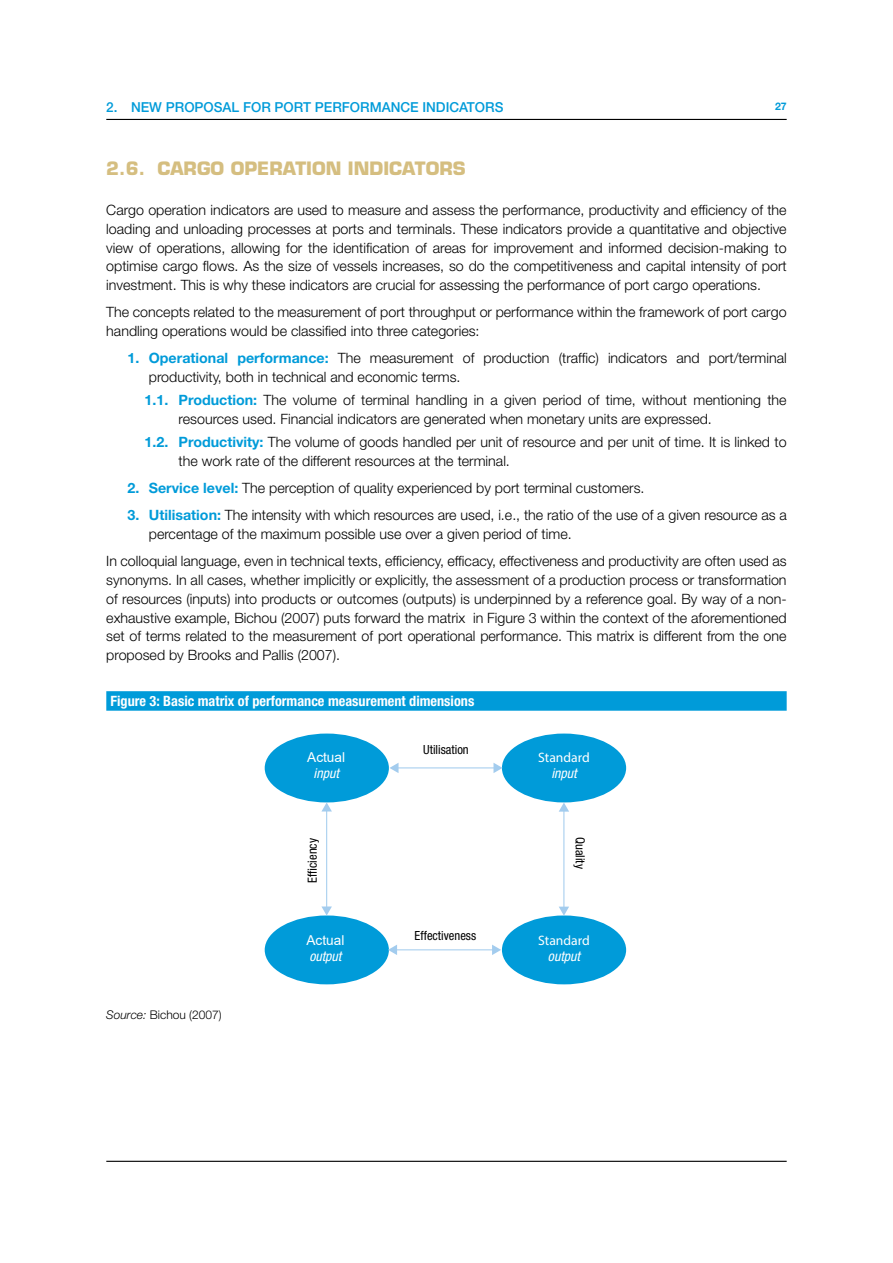
<style>
.page{position:relative;width:893px;height:1263px;background:#fff}
.page>*{position:absolute;margin:0;border:0;box-sizing:border-box;transform-origin:0 0}
.t1{font:700 18px "Eurostile LT Std";color:#d5be80}
.t2{font:300 14.25px/18.8px "Helvetica Neue LT Std";color:#000}
.t3{font:700 condensed 14.25px "Helvetica Neue LT Std";color:#fff}
.t4{font:500 13.8px "Helvetica Neue LT Std";color:#009bd9}
.t5{font:italic condensed 13.65px "Helvetica Neue LT Std";color:#fff}
.t6{font:13.65px "Myriad Pro";color:#fff}
.t7{font:13.65px "Arial";color:#fff}
.t8{font:condensed 12.6px "Helvetica Neue LT Std";color:#000}
.t9{font:300 12px "Helvetica Neue LT Std";color:#000}
.t10{font:700 10.5px "Helvetica Neue LT Std";color:#009bd9}
.s1{font-weight:700;color:#009bd9}
.s2{font-style:italic}
</style>
<div class="page">
<hr style="left:106px;top:119px;width:681px;height:1px;background:#000">
<hr style="left:106px;top:1161px;width:681px;height:1px;background:#000">
<div style="left:106px;top:691px;width:681px;height:20px;background:#009bd9"></div>
<div style="left:265px;top:733px;width:124px;height:69px;background:#009bd9;border-radius:50%"></div>
<div style="left:502px;top:733px;width:124px;height:69px;background:#009bd9;border-radius:50%"></div>
<div style="left:265px;top:915px;width:124px;height:69px;background:#009bd9;border-radius:50%"></div>
<div style="left:502px;top:915px;width:124px;height:69px;background:#009bd9;border-radius:50%"></div>
<hr style="left:326px;top:810px;width:1px;height:98px;background:#a3ccee">
<svg style="left:321px;top:802px;width:11px;height:9px"></svg>
<svg style="left:321px;top:906px;width:11px;height:9px"></svg>
<hr style="left:397px;top:767px;width:98px;height:1px;background:#a3ccee">
<svg style="left:493px;top:763px;width:10px;height:10px"></svg>
<svg style="left:389px;top:763px;width:10px;height:10px"></svg>
<hr style="left:396px;top:949px;width:98px;height:1px;background:#a3ccee">
<svg style="left:492px;top:945px;width:9px;height:10px"></svg>
<svg style="left:388px;top:945px;width:9px;height:10px"></svg>
<hr style="left:563px;top:810px;width:1px;height:98px;background:#a3ccee">
<svg style="left:559px;top:802px;width:10px;height:10px"></svg>
<svg style="left:559px;top:907px;width:10px;height:9px"></svg>
<p class="t4" style="left:106px;top:99px;width:399px">2. NEW PROPOSAL FOR PORT PERFORMANCE INDICATORS</p>
<p class="t10" style="left:775px;top:99px;width:13px">27</p>
<p class="t1" style="left:106px;top:157px;width:361px">2.6. CARGO OPERATION INDICATORS</p>
<p class="t2" style="left:106px;top:200px;width:682px;text-align:justify">Cargo operation indicators are used to measure and assess the performance, productivity and efficiency of the loading and unloading processes at ports and terminals. These indicators provide a quantitative and objective view of operations, allowing for the identification of areas for improvement and informed decision-making to optimise cargo flows. As the size of vessels increases, so do the competitiveness and capital intensity of port investment. This is why these indicators are crucial for assessing the performance of port cargo operations.</p>
<p class="t2" style="left:106px;top:303px;width:682px">The concepts related to the measurement of port throughput or performance within the framework of port cargo handling operations would be classified into three categories:</p>
<p class="t2" style="left:149px;top:349px;width:639px;text-indent:-21px"><span class="s1">1. Operational performance:</span> The measurement of production (traffic) indicators and port/terminal productivity, both in technical and economic terms.</p>
<p class="t2" style="left:179px;top:390px;width:609px;text-indent:-34px"><span class="s1">1.1. Production:</span> The volume of terminal handling in a given period of time, without mentioning the resources used. Financial indicators are generated when monetary units are expressed.</p>
<p class="t2" style="left:179px;top:432px;width:609px;text-indent:-34px"><span class="s1">1.2. Productivity:</span> The volume of goods handled per unit of resource and per unit of time. It is linked to the work rate of the different resources at the terminal.</p>
<p class="t2" style="left:128px;top:478px;width:518px"><span class="s1">2. Service level:</span> The perception of quality experienced by port terminal customers.</p>
<p class="t2" style="left:149px;top:505px;width:639px;text-indent:-21px"><span class="s1">3. Utilisation:</span> The intensity with which resources are used, i.e., the ratio of the use of a given resource as a percentage of the maximum possible use over a given period of time.</p>
<p class="t2" style="left:106px;top:551px;width:682px;text-align:justify">In colloquial language, even in technical texts, efficiency, efficacy, effectiveness and productivity are often used as synonyms. In all cases, whether implicitly or explicitly, the assessment of a production process or transformation of resources (inputs) into products or outcomes (outputs) is underpinned by a reference goal. By way of a non&shy;exhaustive example, Bichou (2007) puts forward the matrix in Figure 3 within the context of the aforementioned set of terms related to the measurement of port operational performance. This matrix is different from the one proposed by Brooks and Pallis (2007).</p>
<p class="t3" style="left:111px;top:692px;width:365px">Figure 3: Basic matrix of performance measurement dimensions</p>
<p class="t7" style="left:307px;top:748px;width:39px">Actual</p>
<p class="t5" style="left:314px;top:765px;width:27px">input</p>
<p class="t8" style="left:423px;top:743px;width:47px">Utilisation</p>
<p class="t6" style="left:538px;top:749px;width:53px">Standard</p>
<p class="t5" style="left:551px;top:765px;width:27px">input</p>
<p class="t8" style="left:305px;top:883px;width:46px;rotate:-90deg">Ef ciency</p>
<p class="t8" style="left:588px;top:837px;width:33px;rotate:90deg">Quality</p>
<p class="t9" style="left:106px;top:1008px;width:117px"><span class="s2">Source:</span> Bichou (2007)</p>
<p class="t7" style="left:306px;top:931px;width:39px">Actual</p>
<p class="t5" style="left:309px;top:948px;width:34px">output</p>
<p class="t8" style="left:415px;top:928px;width:63px">Effectiveness</p>
<p class="t6" style="left:538px;top:932px;width:53px">Standard</p>
<p class="t5" style="left:548px;top:948px;width:34px">output</p>
</div>
